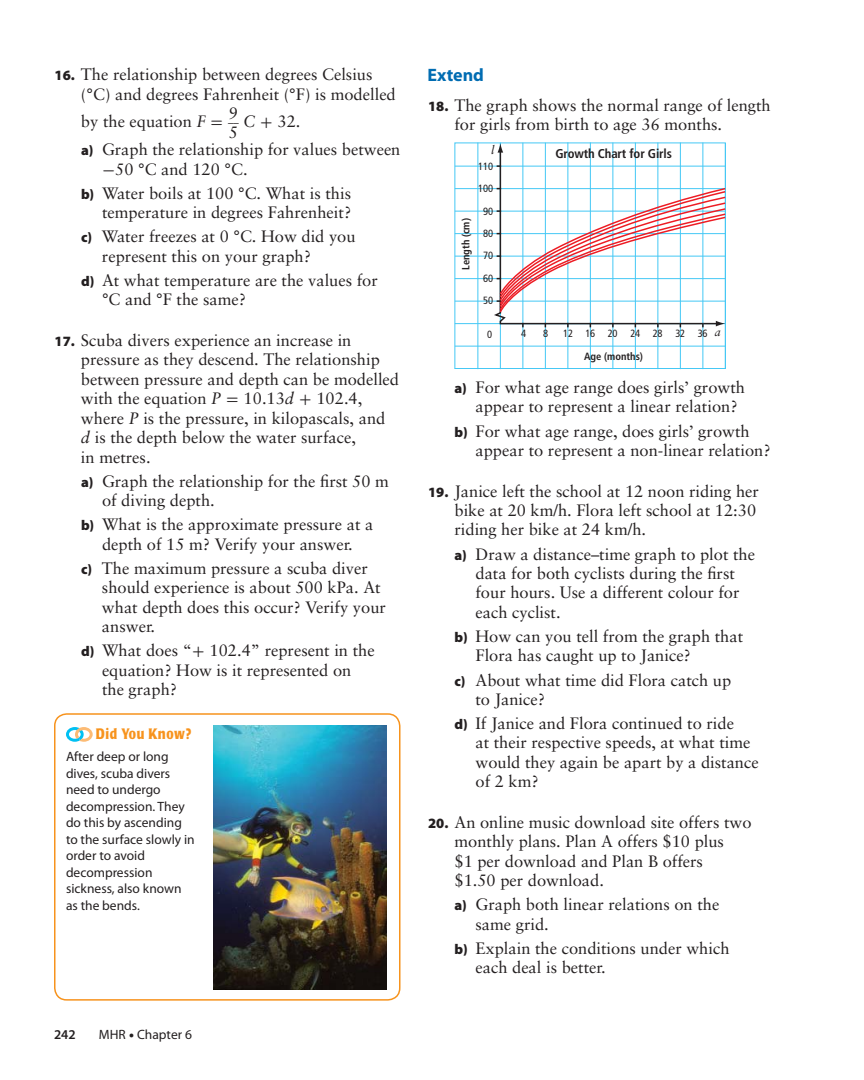
<style>
.page{position:relative;width:864px;height:1080px;background:#fff}
.page>*{position:absolute;margin:0;border:0;box-sizing:border-box;transform-origin:0 0}
.t1{font:700 18px "Myriad Pro";color:#006cb2}
.t2{font:16.5px/19.5px "Sabon";color:#231f20}
.t3{font:700 15px "Poppl Laudatio";letter-spacing:.05em;color:#f7931d;scale:.8 1}
.t4{font:13.5px/16.5px "Myriad Pro";color:#231f20}
.t5{font:600 13.5px "Myriad Pro";color:#231f20}
.t6{font:700 condensed 12.75px "Frutiger";letter-spacing:-.01em;color:#231f20}
.t7{font:italic 12px "Sabon";color:#231f20}
.t8{font:condensed 10.5px "Frutiger";color:#231f20}
.t9{font:700 condensed 10.5px "Frutiger";color:#231f20}
.s1{font-family:"Myriad Pro";font-weight:900;font-size:14.25px}
.s2{font-style:italic}
.s3{font-family:"Uni Math"}
.s4{font-weight:900}
</style>
<div class="page">
<hr style="left:455px;top:301px;width:270px;height:1px;background:#44c8f5">
<hr style="left:455px;top:323px;width:270px;height:1px;background:#44c8f5">
<hr style="left:455px;top:346px;width:270px;height:1px;background:#44c8f5">
<hr style="left:455px;top:278px;width:270px;height:1px;background:#44c8f5">
<hr style="left:455px;top:256px;width:270px;height:1px;background:#44c8f5">
<hr style="left:455px;top:233px;width:270px;height:1px;background:#44c8f5">
<hr style="left:455px;top:211px;width:270px;height:1px;background:#44c8f5">
<hr style="left:455px;top:188px;width:270px;height:1px;background:#44c8f5">
<hr style="left:590px;top:143px;width:1px;height:226px;background:#44c8f5">
<hr style="left:613px;top:143px;width:1px;height:226px;background:#44c8f5">
<hr style="left:568px;top:143px;width:1px;height:226px;background:#44c8f5">
<hr style="left:545px;top:143px;width:1px;height:226px;background:#44c8f5">
<hr style="left:523px;top:143px;width:1px;height:226px;background:#44c8f5">
<hr style="left:478px;top:143px;width:1px;height:226px;background:#44c8f5">
<hr style="left:500px;top:143px;width:1px;height:226px;background:#44c8f5">
<hr style="left:635px;top:143px;width:1px;height:226px;background:#44c8f5">
<hr style="left:455px;top:166px;width:270px;height:1px;background:#44c8f5">
<svg style="left:492px;top:150px;width:227px;height:175px"></svg>
<svg style="left:716px;top:321px;width:8px;height:5px"></svg>
<svg style="left:498px;top:145px;width:5px;height:8px"></svg>
<hr style="left:658px;top:143px;width:1px;height:226px;background:#44c8f5">
<hr style="left:680px;top:143px;width:1px;height:226px;background:#44c8f5">
<hr style="left:703px;top:143px;width:1px;height:226px;background:#44c8f5">
<div style="left:454px;top:143px;width:272px;height:226px;border:1px solid #44c8f5"></div>
<svg style="left:497px;top:187px;width:229px;height:127px"></svg>
<svg style="left:66px;top:727px;width:27px;height:15px"></svg>
<div style="left:54px;top:713px;width:346px;height:288px;border:2px solid #f7931d;border-radius:12px"></div>
<img style="left:213px;top:725px;width:174px;height:265px">
<p class="t2" style="left:81px;top:66px;width:316px;text-indent:-26px"><span class="s1">16.</span> The relationship between degrees Celsius (°C) and degrees Fahrenheit (°F) is modelled</p>
<p class="t2" style="left:81px;top:113px;width:221px">by the equation <span class="s2">F</span> <span class="s3">=</span> <sup>__</sup>9 <span class="s2">C</span> <span class="s3">+</span> 32.</p>
<p class="t2" style="left:81px;top:125px;width:321px;line-height:17.2px;text-indent:148px">5<br><span class="s1">a)</span> Graph the relationship for values between</p>
<p class="t2" style="left:81px;top:158px;width:272px;line-height:24px;text-indent:21px"><span class="s3">-</span>50 °C and 120 °C.<br><span class="s1">b)</span> Water boils at 100 °C. What is this</p>
<p class="t2" style="left:81px;top:202px;width:276px;line-height:24px;text-align:right">temperature in degrees Fahrenheit?<br><span class="s1">c)</span> Water freezes at 0 °C. How did you</p>
<p class="t2" style="left:81px;top:245px;width:298px;line-height:24px;text-indent:21px">represent this on your graph?<br><span class="s1">d)</span> At what temperature are the values for</p>
<p class="t2" style="left:102px;top:291px;width:146px">°C and °F the same?</p>
<p class="t2" style="left:81px;top:332px;width:320px;text-indent:-26px"><span class="s1">17.</span> Scuba divers experience an increase in pressure as they descend. The relationship between pressure and depth can be modelled with the equation <span class="s2">P</span> <span class="s3">=</span> 10.13<span class="s2">d</span> <span class="s3">+</span> 102.4, where <span class="s2">P</span> is the pressure, in kilopascals, and<br><span class="s2">d</span> is the depth below the water surface,<br>in metres.</p>
<p class="t2" style="left:102px;top:473px;width:288px;text-indent:-21px"><span class="s1">a)</span> Graph the relationship for the first 50 m of diving depth.</p>
<p class="t2" style="left:81px;top:516px;width:294px;text-align:center"><span class="s1">b)</span> What is the approximate pressure at a depth of 15 m? Verify your answer.</p>
<p class="t2" style="left:102px;top:560px;width:285px;text-indent:-21px"><span class="s1">c)</span> The maximum pressure a scuba diver should experience is about 500 kPa. At what depth does this occur? Verify your answer.</p>
<p class="t2" style="left:102px;top:642px;width:274px;text-indent:-21px"><span class="s1">d)</span> What does “<span class="s3">+</span> 102.4” represent in the equation? How is it represented on the graph?</p>
<p class="t3" style="left:96px;top:728px;width:121px">Did You Know?</p>
<p class="t4" style="left:66px;top:750px;width:130px">After deep or long dives, scuba divers need to undergo decompression. They do this by ascending to the surface slowly in order to avoid decompression sickness, also known as the bends.</p>
<p class="t5" style="left:54px;top:1030px;width:23px">242</p>
<p class="t4" style="left:99px;top:1028px;width:95px">MHR <span class="s4">•</span> Chapter 6</p>
<p class="t1" style="left:428px;top:68px;width:58px">Extend</p>
<p class="t2" style="left:454px;top:97px;width:318px;text-indent:-26px"><span class="s1">18.</span> The graph shows the normal range of length for girls from birth to age 36 months.</p>
<p class="t7" style="left:491px;top:145px;width:5px">l</p>
<p class="t6" style="left:555px;top:149px;width:118px">Growth Chart for Girls</p>
<p class="t8" style="left:478px;top:162px;width:17px">110</p>
<p class="t8" style="left:478px;top:184px;width:17px">100</p>
<p class="t9" style="left:461px;top:270px;width:53px;rotate:-90deg">Length (cm)</p>
<p class="t8" style="left:483px;top:207px;width:12px">90</p>
<p class="t8" style="left:483px;top:229px;width:12px">80</p>
<p class="t8" style="left:483px;top:252px;width:12px">70</p>
<p class="t8" style="left:483px;top:274px;width:12px">60</p>
<p class="t8" style="left:483px;top:296px;width:12px">50</p>
<p class="t8" style="left:487px;top:330px;width:7px">0</p>
<p class="t8" style="left:543px;top:330px;width:7px">8</p>
<p class="t8" style="left:563px;top:330px;width:56px">12 16 20</p>
<p class="t8" style="left:521px;top:330px;width:7px">4</p>
<p class="t8" style="left:630px;top:330px;width:79px">24 28 32 36</p>
<p class="t7" style="left:715px;top:327px;width:7px">a</p>
<p class="t9" style="left:584px;top:352px;width:60px">Age (months)</p>
<p class="t2" style="left:476px;top:379px;width:271px;text-indent:-21px"><span class="s1">a)</span> For what age range does girls’ growth appear to represent a linear relation?</p>
<p class="t2" style="left:476px;top:422px;width:297px;text-indent:-21px"><span class="s1">b)</span> For what age range, does girls’ growth appear to represent a non-linear relation?</p>
<p class="t2" style="left:454px;top:482px;width:306px;text-indent:-26px"><span class="s1">19.</span> Janice left the school at 12 noon riding her bike at 20 km/h. Flora left school at 12:30 riding her bike at 24 km/h.</p>
<p class="t2" style="left:476px;top:545px;width:281px;text-indent:-21px"><span class="s1">a)</span> Draw a distance–time graph to plot the data for both cyclists during the first four hours. Use a different colour for each cyclist.</p>
<p class="t2" style="left:476px;top:628px;width:269px;text-indent:-21px"><span class="s1">b)</span> How can you tell from the graph that<br>Flora has caught up to Janice?</p>
<p class="t2" style="left:476px;top:671px;width:257px;text-indent:-21px"><span class="s1">c)</span> About what time did Flora catch up to Janice?</p>
<p class="t2" style="left:475px;top:715px;width:285px;text-indent:-21px"><span class="s1">d)</span> If Janice and Flora continued to ride<br>at their respective speeds, at what time would they again be apart by a distance of 2 km?</p>
<p class="t2" style="left:454px;top:814px;width:299px;text-indent:-26px"><span class="s1">20.</span> An online music download site offers two monthly plans. Plan A offers $10 plus<br>$1 per download and Plan B offers<br>$1.50 per download.</p>
<p class="t2" style="left:476px;top:896px;width:245px;text-indent:-21px"><span class="s1">a)</span> Graph both linear relations on the same grid.</p>
<p class="t2" style="left:476px;top:940px;width:256px;text-indent:-21px"><span class="s1">b)</span> Explain the conditions under which each deal is better.</p>
</div>
